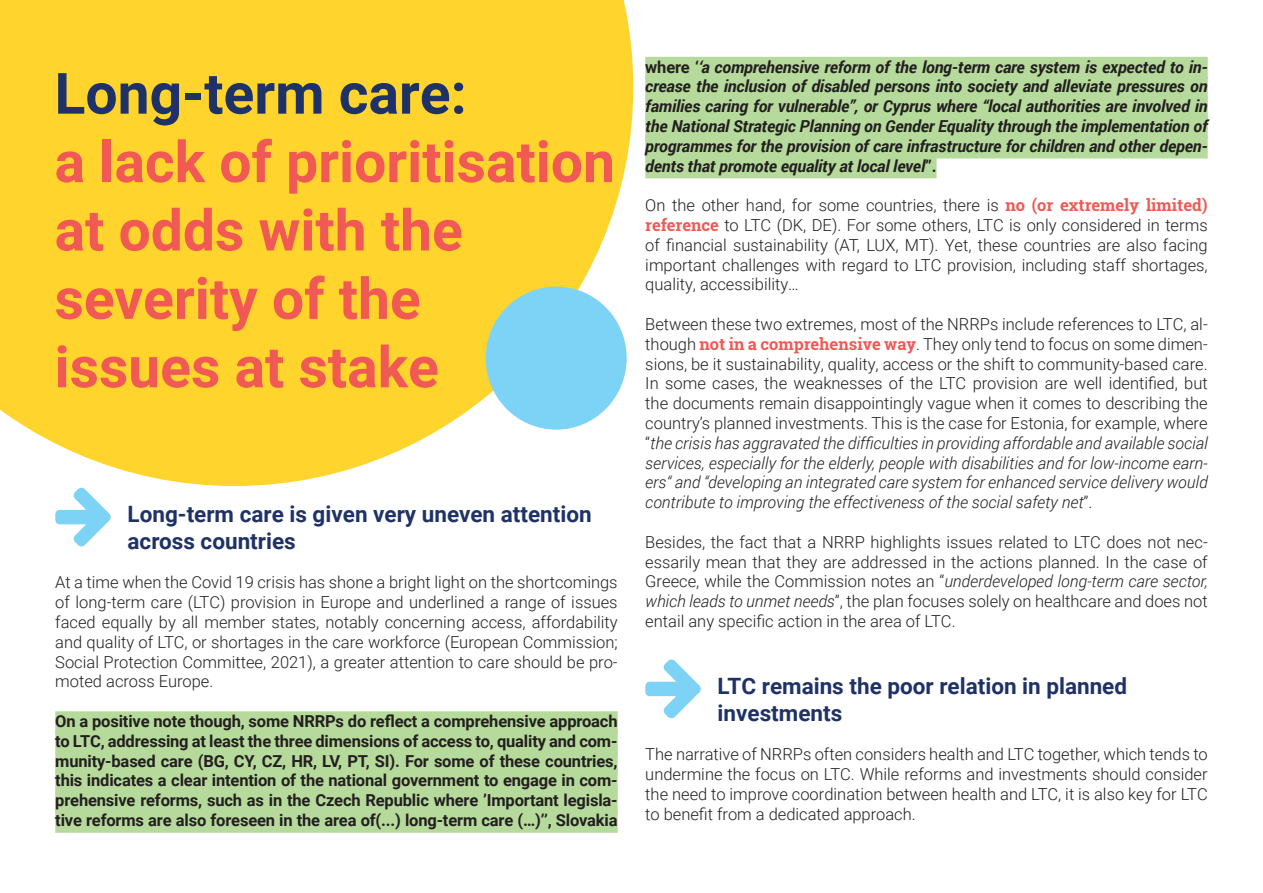
<style>
.page{position:relative;width:1263px;height:893px;background:#fff}
.page>*{position:absolute;margin:0;border:0;box-sizing:border-box;transform-origin:0 0}
.t1{font:700 57px/68.4px "Roboto";color:#f05954}
.t2{font:700 57px "Roboto";color:#1f3267}
.t3{font:700 22.5px/27px "Roboto";color:#1f3267}
.t4{font:300 16.5px/19.8px "Roboto";color:#231f20;text-align:justify}
.t5{font:700 16.5px/19.8px "Roboto";letter-spacing:-.01em;color:#231f20;text-align:justify}
.t6{font:italic 700 16.5px/19.8px "Roboto";letter-spacing:-.01em;color:#231f20;text-align:justify}
.s1{font-style:normal}
.s2{font-family:"Roboto Slab";font-weight:700;color:#f05954}
.s3{font-style:italic}
</style>
<div class="page">
<svg style="left:0;top:0;width:633px;height:486px;background:#fed840"></svg>
<div style="left:486px;top:287px;width:141px;height:143px;background:#7cd3f6;border-radius:50%"></div>
<div style="left:645px;top:57px;width:563px;height:22px;background:#b6da9b"></div>
<div style="left:645px;top:77px;width:563px;height:22px;background:#b6da9b"></div>
<div style="left:645px;top:96px;width:563px;height:23px;background:#b6da9b"></div>
<div style="left:645px;top:116px;width:563px;height:23px;background:#b6da9b"></div>
<div style="left:645px;top:136px;width:563px;height:23px;background:#b6da9b"></div>
<div style="left:645px;top:156px;width:291px;height:22px;background:#b6da9b"></div>
<div style="left:55px;top:711px;width:563px;height:23px;background:#b6da9b"></div>
<div style="left:55px;top:731px;width:563px;height:23px;background:#b6da9b"></div>
<div style="left:55px;top:751px;width:563px;height:22px;background:#b6da9b"></div>
<div style="left:55px;top:771px;width:563px;height:22px;background:#b6da9b"></div>
<div style="left:55px;top:790px;width:563px;height:23px;background:#b6da9b"></div>
<div style="left:55px;top:810px;width:563px;height:23px;background:#b6da9b"></div>
<h1 class="t2" style="left:55px;top:53px;width:414px">Long-term care:</h1>
<h1 class="t1" style="left:55px;top:125px;width:562px">a lack of prioritisation at odds with the severity of the<br>issues at stake</h1>
<h2 class="t3" style="left:128px;top:499px;width:466px">Long-term care is given very uneven attention across countries</h2>
<p class="t4" style="left:55px;top:572px;width:564px">At a time when the Covid 19 crisis has shone a bright light on the shortcomings of long-term care (LTC) provision in Europe and underlined a range of issues faced equally by all member states, notably concerning access, affordability and quality of LTC, or shortages in the care workforce (European Commission; Social Protection Committee, 2021), a greater attention to care should be pro&shy;moted across Europe.</p>
<p class="t5" style="left:55px;top:711px;width:564px">On a positive note though, some NRRPs do reflect a comprehensive approach to LTC, addressing at least the three dimensions of access to, quality and com&shy;munity-based care (BG, CY, CZ, HR, LV, PT, SI). For some of these countries, this indicates a clear intention of the national government to engage in com&shy;prehensive reforms, such as in the Czech Republic where ’Important legisla&shy;tive reforms are also foreseen in the area of(...) long-term care (…)’’, Slovakia</p>
<p class="t6" style="left:645px;top:56px;width:564px"><span class="s1">where ‘</span>‘a comprehensive reform of the long-term care system is expected to in&shy;crease the inclusion of disabled persons into society and alleviate pressures on families caring for vulnerable’’, or Cyprus where “local authorities are involved in the National Strategic Planning on Gender Equality through the implementation of programmes for the provision of care infrastructure for children and other depen&shy;dents that promote equality at local level<span class="s1">”.</span></p>
<p class="t4" style="left:645px;top:195px;width:564px">On the other hand, for some countries, there is <span class="s2">no (or extremely limited) reference</span> to LTC (DK, DE). For some others, LTC is only considered in terms of financial sustainability (AT, LUX, MT). Yet, these countries are also facing important challenges with regard to LTC provision, including staff shortages, quality, accessibility…</p>
<p class="t4" style="left:645px;top:314px;width:564px">Between these two extremes, most of the NRRPs include references to LTC, al&shy;though <span class="s2">not in a comprehensive way</span>. They only tend to focus on some dimen&shy;sions, be it sustainability, quality, access or the shift to community-based care.<br>In some cases, the weaknesses of the LTC provision are well identified, but the documents remain disappointingly vague when it comes to describing the country’s planned investments. This is the case for Estonia, for example, where “<span class="s3">the crisis has aggravated the difficulties in providing affordable and available social services, especially for the elderly, people with disabilities and for low-income earn&shy;ers“ and “developing an integrated care system for enhanced service delivery would contribute to improving the effectiveness of the social safety net</span>”.</p>
<p class="t4" style="left:645px;top:531px;width:564px">Besides, the fact that a NRRP highlights issues related to LTC does not nec&shy;essarily mean that they are addressed in the actions planned. In the case of Greece, while the Commission notes an “<span class="s3">underdeveloped long-term care sector, which leads to unmet needs</span>”, the plan focuses solely on healthcare and does not entail any specific action in the area of LTC.</p>
<h2 class="t3" style="left:718px;top:671px;width:411px">LTC remains the poor relation in planned investments</h2>
<p class="t4" style="left:645px;top:744px;width:564px">The narrative of NRRPs often considers health and LTC together, which tends to undermine the focus on LTC. While reforms and investments should consider the need to improve coordination between health and LTC, it is also key for LTC to benefit from a dedicated approach.</p>
</div>
